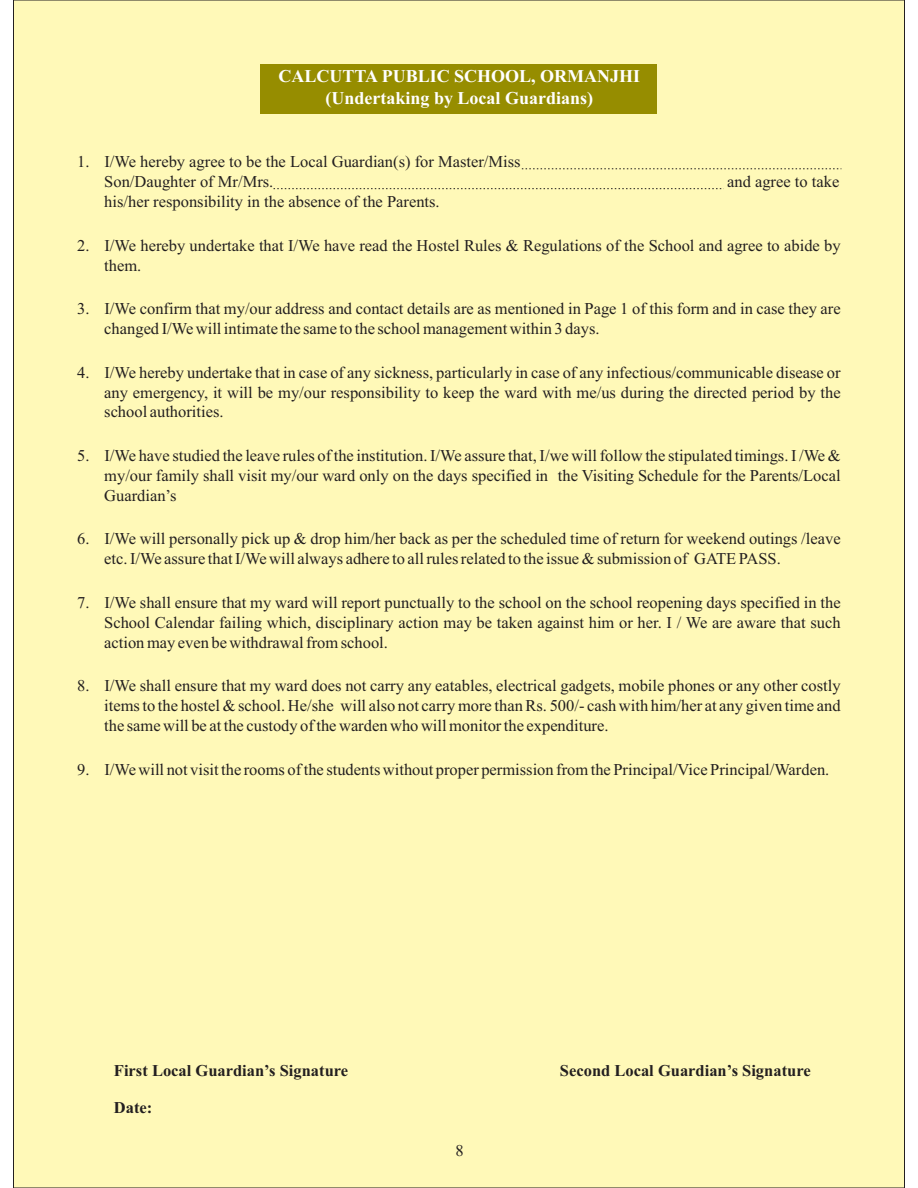
<style>
.page{position:relative;width:918px;height:1188px;background:#fff}
.page>*{position:absolute;margin:0;border:0;box-sizing:border-box;transform-origin:0 0}
.t1{font:700 18px/21.6px "Times New Roman";color:#fff;text-align:center}
.t2{font:16.5px/19.8px "Times New Roman";color:#231f20}
.t3{font:700 16.5px "Times New Roman";color:#231f20}
</style>
<div class="page">
<div style="left:13px;top:0;width:892px;height:1188px;background:#fff9b8"></div>
<div style="left:261px;top:64px;width:396px;height:50px;background:#968d00"></div>
<svg style="left:522px;top:168px;width:319px;height:1px"></svg>
<svg style="left:274px;top:188px;width:450px;height:1px"></svg>
<p class="t1" style="left:279px;top:67px;width:363px">CALCUTTA PUBLIC SCHOOL, ORMANJHI (Undertaking by Local Guardians)</p>
<p class="t2" style="left:104px;top:154px;width:418px;text-indent:-27px">1. I/We hereby agree to be the Local Guardian(s) for Master/Miss<br>Son/Daughter of Mr/Mrs.</p>
<p class="t2" style="left:727px;top:173px;width:114px">and agree to take</p>
<p class="t2" style="left:104px;top:193px;width:337px">his/her responsibility in the absence of the Parents.</p>
<p class="t2" style="left:104px;top:237px;width:738px;text-indent:-27px">2. I/We hereby undertake that I/We have read the Hostel Rules &amp; Regulations of the School and agree to abide by them.</p>
<p class="t2" style="left:104px;top:300px;width:738px;text-indent:-27px">3. I/We confirm that my/our address and contact details are as mentioned in Page 1 of this form and in case they are changed I/We will intimate the same to the school management within 3 days.</p>
<p class="t2" style="left:104px;top:364px;width:738px;text-align:justify;text-indent:-27px">4. I/We hereby undertake that in case of any sickness, particularly in case of any infectious/communicable disease or any emergency, it will be my/our responsibility to keep the ward with me/us during the directed period by the school authorities.</p>
<p class="t2" style="left:104px;top:447px;width:738px;text-align:justify;text-indent:-27px">5. I/We have studied the leave rules of the institution. I/We assure that, I/we will follow the stipulated timings. I /We &amp; my/our family shall visit my/our ward only on the days specified in the Visiting Schedule for the Parents/Local Guardian’s</p>
<p class="t2" style="left:104px;top:531px;width:738px;text-indent:-27px">6. I/We will personally pick up &amp; drop him/her back as per the scheduled time of return for weekend outings /leave etc. I/We assure that I/We will always adhere to all rules related to the issue &amp; submission of GATE PASS.</p>
<p class="t2" style="left:104px;top:594px;width:738px;text-align:justify;text-indent:-27px">7. I/We shall ensure that my ward will report punctually to the school on the school reopening days specified in the School Calendar failing which, disciplinary action may be taken against him or her. I / We are aware that such action may even be withdrawal from school.</p>
<p class="t2" style="left:104px;top:677px;width:738px;text-align:justify;text-indent:-27px">8. I/We shall ensure that my ward does not carry any eatables, electrical gadgets, mobile phones or any other costly items to the hostel &amp; school. He/she will also not carry more than Rs. 500/- cash with him/her at any given time and the same will be at the custody of the warden who will monitor the expenditure.</p>
<p class="t2" style="left:77px;top:761px;width:754px">9. I/We will not visit the rooms of the students without proper permission from the Principal/Vice Principal/Warden.</p>
<p class="t3" style="left:114px;top:1065px;width:236px">First Local Guardian’s Signature</p>
<p class="t3" style="left:560px;top:1065px;width:252px">Second Local Guardian’s Signature</p>
<p class="t3" style="left:114px;top:1101px;width:40px">Date:</p>
<p class="t2" style="left:455px;top:1142px;width:10px">8</p>
</div>
